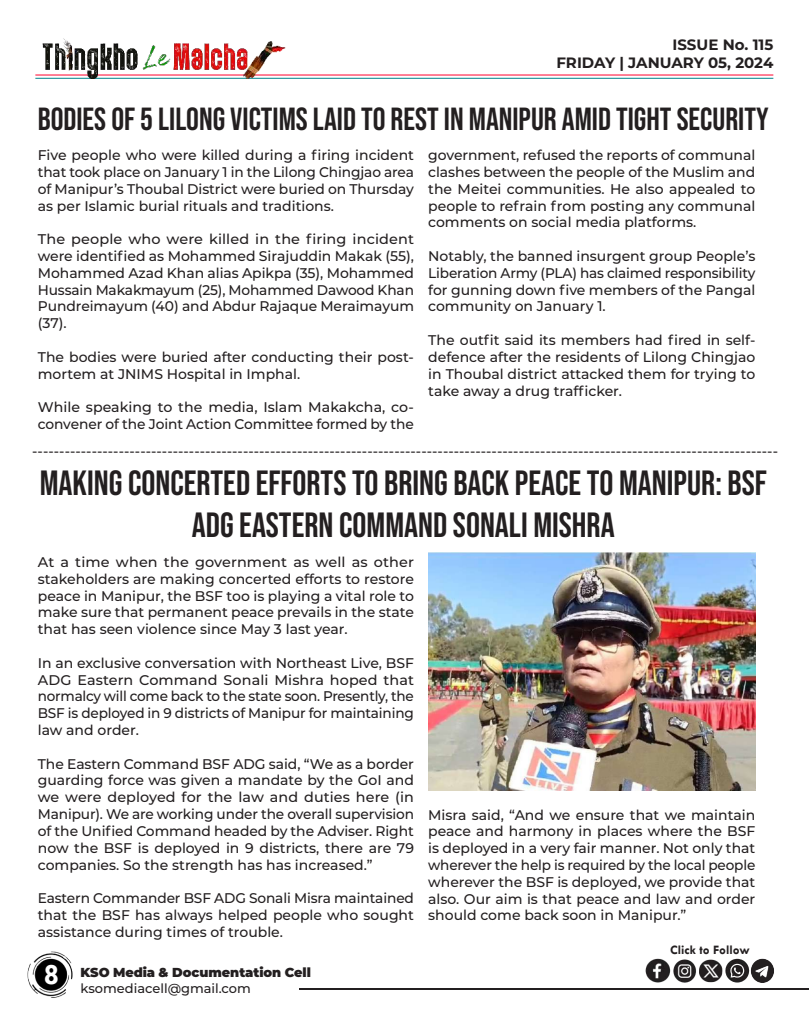
<style>
.page{position:relative;width:810px;height:1013px;background:#fff}
.page>*{position:absolute;margin:0;border:0;box-sizing:border-box;transform-origin:0 0}
.t1{font:35px/42px "Bebas Neue";color:#231f20;text-align:center}
.t2{font:32px "Bebas Neue";color:#231f20}
.t3{font:700 30px "Tw Cen";color:#fff}
.t4{font:700 15px/18px "Montserrat";color:#231f20;text-align:right}
.t5{font:500 14px/16.8px "Montserrat";color:#231f20;text-align:justify}
.t6{font:900 13px "Montserrat";letter-spacing:-.005em;color:#231f20}
.t7{font:500 13px "Montserrat";color:#231f20}
.t8{font:700 13px "Tw Cen";color:#231f20}
</style>
<div class="page">
<hr style="left:299px;top:988px;width:509px;height:1px;background:#231f20">
<img style="left:27px;top:951px;width:46px;height:47px">
<hr style="left:35px;top:74px;width:738px;height:1px;background:#ff002d">
<hr style="left:35px;top:78px;width:738px;height:1px;background:#00848b">
<img style="left:35px;top:38px;width:254px;height:41px">
<img style="left:645px;top:958px;width:129px;height:25px">
<img style="left:428px;top:552px;width:327px;height:238px">
<p class="t4" style="left:556px;top:35px;width:218px">ISSUE No. 115<br>FRIDAY | JANUARY 05, 2024</p>
<h2 class="t2" style="left:38px;top:101px;width:732px">BODIES OF 5 LILONG VICTIMS LAID TO REST IN MANIPUR AMID TIGHT SECURITY</h2>
<p class="t5" style="left:38px;top:146px;width:378px">Five people who were killed during a firing incident that took place on January 1 in the Lilong Chingjao area of Manipur’s Thoubal District were buried on Thursday as per Islamic burial rituals and traditions.</p>
<p class="t5" style="left:38px;top:230px;width:378px">The people who were killed in the firing incident were identified as Mohammed Sirajuddin Makak (55), Mohammed Azad Khan alias Apikpa (35), Mohammed Hussain Makakmayum (25), Mohammed Dawood Khan Pundreimayum (40) and Abdur Rajaque Meraimayum (37).</p>
<p class="t5" style="left:38px;top:348px;width:378px">The bodies were buried after conducting their post&shy;mortem at JNIMS Hospital in Imphal.</p>
<p class="t5" style="left:38px;top:398px;width:378px">While speaking to the media, Islam Makakcha, co&shy;convener of the Joint Action Committee formed by the</p>
<p class="t5" style="left:428px;top:146px;width:329px">government, refused the reports of communal clashes between the people of the Muslim and the Meitei communities. He also appealed to people to refrain from posting any communal comments on social media platforms.</p>
<p class="t5" style="left:428px;top:247px;width:329px">Notably, the banned insurgent group People’s Liberation Army (PLA) has claimed responsibility for gunning down five members of the Pangal community on January 1.</p>
<p class="t5" style="left:428px;top:331px;width:329px">The outfit said its members had fired in self&shy;defence after the residents of Lilong Chingjao in Thoubal district attacked them for trying to take away a drug trafficker.</p>
<p class="t5" style="left:32px;top:442px;width:747px">------------------------------------------------------------------------------------------------------------------------------------------</p>
<h1 class="t1" style="left:40px;top:462px;width:729px">MAKING CONCERTED EFFORTS TO BRING BACK PEACE TO MANIPUR: BSF<br>ADG EASTERN COMMAND SONALI MISHRA</h1>
<p class="t5" style="left:38px;top:553px;width:378px">At a time when the government as well as other stakeholders are making concerted efforts to restore peace in Manipur, the BSF too is playing a vital role to make sure that permanent peace prevails in the state that has seen violence since May 3 last year.</p>
<p class="t5" style="left:38px;top:653px;width:378px">In an exclusive conversation with Northeast Live, BSF ADG Eastern Command Sonali Mishra hoped that normalcy will come back to the state soon. Presently, the BSF is deployed in 9 districts of Manipur for maintaining law and order.</p>
<p class="t5" style="left:38px;top:754px;width:378px">The Eastern Command BSF ADG said, “We as a border guarding force was given a mandate by the GoI and we were deployed for the law and duties here (in Manipur). We are working under the overall supervision of the Unified Command headed by the Adviser. Right now the BSF is deployed in 9 districts, there are 79 companies. So the strength has has increased.”</p>
<p class="t5" style="left:38px;top:889px;width:378px">Eastern Commander BSF ADG Sonali Misra maintained that the BSF has always helped people who sought assistance during times of trouble.</p>
<h3 class="t3" style="left:43px;top:956px;width:17px">8</h3>
<p class="t6" style="left:81px;top:962px;width:232px">KSO Media &amp; Documentation Cell</p>
<p class="t7" style="left:81px;top:978px;width:172px">ksomediacell@gmail.com</p>
<p class="t5" style="left:428px;top:805px;width:329px">Misra said, “And we ensure that we maintain peace and harmony in places where the BSF is deployed in a very fair manner. Not only that wherever the help is required by the local people wherever the BSF is deployed, we provide that also. Our aim is that peace and law and order should come back soon in Manipur.”</p>
<p class="t8" style="left:670px;top:942px;width:81px">Click to Follow</p>
</div>
